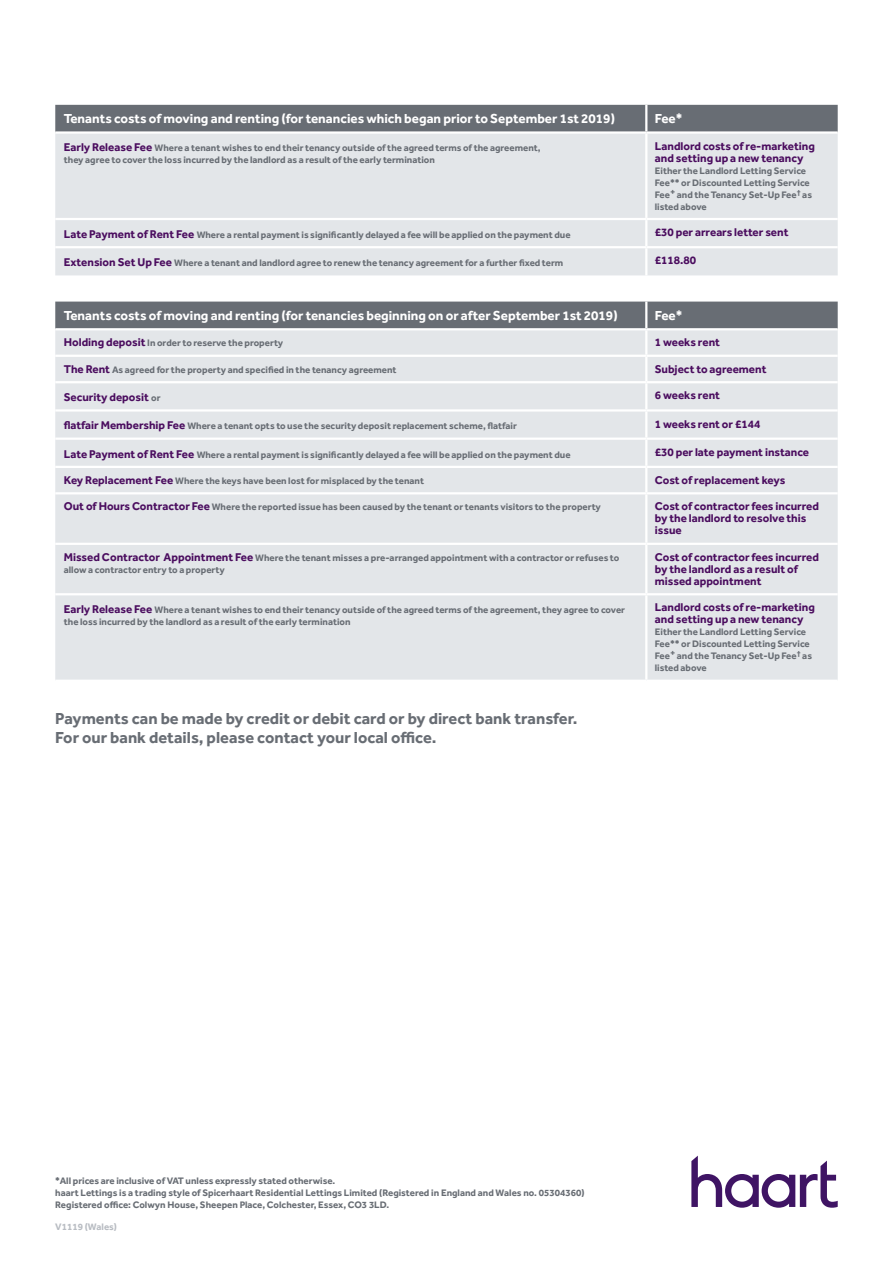
<style>
.page{position:relative;width:893px;height:1263px;background:#fff}
.page>*{position:absolute;margin:0;border:0;box-sizing:border-box;transform-origin:0 0}
.t1{font:700 16.5px/19.8px "Effra";color:#686d74}
.t2{font:700 13.5px "Effra";color:#fff}
.t3{font:700 11.7px/12px "Effra";color:#4b0d5f}
.t4{font:700 9.75px/12px "Effra";color:#686d74}
.t5{font:700 9.75px "Effra";color:#b8bcc2}
.s1{font-size:11.7px;color:#4b0d5f}
.s2{font-size:9.75px;color:#686d74}
</style>
<div class="page">
<div style="left:55px;top:302px;width:783px;height:26px;background:#686d74"></div>
<div style="left:55px;top:330px;width:783px;height:350px;background:#e3e6e9"></div>
<hr style="left:55px;top:355px;width:591px;height:2px;background:#fff">
<hr style="left:646px;top:355px;width:192px;height:2px;background:#fff">
<hr style="left:55px;top:381px;width:591px;height:2px;background:#fff">
<hr style="left:646px;top:381px;width:192px;height:2px;background:#fff">
<hr style="left:55px;top:409px;width:591px;height:3px;background:#fff">
<hr style="left:646px;top:409px;width:192px;height:3px;background:#fff">
<hr style="left:55px;top:437px;width:591px;height:3px;background:#fff">
<hr style="left:646px;top:437px;width:192px;height:3px;background:#fff">
<hr style="left:55px;top:466px;width:591px;height:2px;background:#fff">
<hr style="left:646px;top:466px;width:192px;height:2px;background:#fff">
<hr style="left:55px;top:492px;width:591px;height:2px;background:#fff">
<hr style="left:646px;top:492px;width:192px;height:2px;background:#fff">
<hr style="left:55px;top:543px;width:591px;height:2px;background:#fff">
<hr style="left:646px;top:543px;width:192px;height:2px;background:#fff">
<hr style="left:55px;top:593px;width:591px;height:2px;background:#fff">
<hr style="left:646px;top:593px;width:192px;height:2px;background:#fff">
<hr style="left:645px;top:302px;width:2px;height:26px;background:#fff">
<hr style="left:645px;top:330px;width:2px;height:25px;background:#fff">
<hr style="left:645px;top:357px;width:2px;height:24px;background:#fff">
<hr style="left:645px;top:383px;width:2px;height:26px;background:#fff">
<hr style="left:645px;top:412px;width:2px;height:25px;background:#fff">
<hr style="left:645px;top:440px;width:2px;height:26px;background:#fff">
<hr style="left:645px;top:468px;width:2px;height:24px;background:#fff">
<hr style="left:645px;top:494px;width:2px;height:49px;background:#fff">
<hr style="left:645px;top:545px;width:2px;height:48px;background:#fff">
<hr style="left:645px;top:595px;width:2px;height:85px;background:#fff">
<div style="left:55px;top:105px;width:783px;height:26px;background:#686d74"></div>
<div style="left:55px;top:134px;width:783px;height:141px;background:#e3e6e9"></div>
<hr style="left:55px;top:218px;width:591px;height:2px;background:#fff">
<hr style="left:646px;top:218px;width:192px;height:2px;background:#fff">
<hr style="left:55px;top:246px;width:591px;height:2px;background:#fff">
<hr style="left:646px;top:246px;width:192px;height:2px;background:#fff">
<hr style="left:645px;top:105px;width:2px;height:26px;background:#fff">
<hr style="left:645px;top:134px;width:2px;height:84px;background:#fff">
<hr style="left:645px;top:220px;width:2px;height:26px;background:#fff">
<hr style="left:645px;top:248px;width:2px;height:27px;background:#fff">
<svg style="left:691px;top:1155px;width:147px;height:53px"></svg>
<h2 class="t2" style="left:64px;top:110px;width:553px">Tenants costs of moving and renting (for tenancies which began prior to September 1st 2019)</h2>
<h2 class="t2" style="left:655px;top:110px;width:29px">Fee*</h2>
<p class="t4" style="left:64px;top:142px;width:478px"><span class="s1">Early Release Fee</span> Where a tenant wishes to end their tenancy outside of the agreed terms of the agreement, they agree to cover the loss incurred by the landlord as a result of the early termination</p>
<p class="t3" style="left:655px;top:139px;width:162px">Landlord costs of re-marketing and setting up a new tenancy</p>
<p class="t4" style="left:655px;top:164px;width:159px">Either the Landlord Letting Service<br>Fee** or Discounted Letting Service<br>Fee+ and the Tenancy Set-Up Fee<sup>†</sup> as listed above</p>
<p class="t4" style="left:64px;top:228px;width:508px"><span class="s1">Late Payment of Rent Fee</span> Where a rental payment is significantly delayed a fee will be applied on the payment due</p>
<p class="t3" style="left:655px;top:226px;width:135px">£30 per arrears letter sent</p>
<p class="t4" style="left:64px;top:257px;width:501px"><span class="s1">Extension Set Up Fee</span> Where a tenant and landlord agree to renew the tenancy agreement for a further fixed term</p>
<p class="t3" style="left:655px;top:254px;width:43px">£118.80</p>
<h2 class="t2" style="left:64px;top:307px;width:555px">Tenants costs of moving and renting (for tenancies beginning on or after September 1st 2019)</h2>
<h2 class="t2" style="left:655px;top:307px;width:29px">Fee*</h2>
<p class="t4" style="left:64px;top:337px;width:221px"><span class="s1">Holding deposit</span> In order to reserve the property</p>
<p class="t3" style="left:655px;top:336px;width:67px">1 weeks rent</p>
<p class="t4" style="left:64px;top:363px;width:334px"><span class="s1">The Rent</span> As agreed for the property and specified in the tenancy agreement</p>
<p class="t3" style="left:655px;top:363px;width:113px">Subject to agreement</p>
<p class="t3" style="left:64px;top:391px;width:98px">Security deposit <span class="s2">or</span></p>
<p class="t3" style="left:655px;top:389px;width:67px">6 weeks rent</p>
<p class="t4" style="left:64px;top:420px;width:455px"><span class="s1">flatfair Membership Fee</span> Where a tenant opts to use the security deposit replacement scheme, flatfair</p>
<p class="t3" style="left:655px;top:417px;width:107px">1 weeks rent or £144</p>
<p class="t4" style="left:64px;top:448px;width:508px"><span class="s1">Late Payment of Rent Fee</span> Where a rental payment is significantly delayed a fee will be applied on the payment due</p>
<p class="t3" style="left:655px;top:446px;width:156px">£30 per late payment instance</p>
<p class="t4" style="left:64px;top:474px;width:362px"><span class="s1">Key Replacement Fee</span> Where the keys have been lost for misplaced by the tenant</p>
<p class="t3" style="left:655px;top:474px;width:132px">Cost of replacement keys</p>
<p class="t4" style="left:64px;top:501px;width:539px"><span class="s1">Out of Hours Contractor Fee</span> Where the reported issue has been caused by the tenant or tenants visitors to the property</p>
<p class="t3" style="left:655px;top:500px;width:166px">Cost of contractor fees incurred by the landlord to resolve this issue</p>
<p class="t4" style="left:64px;top:551px;width:557px"><span class="s1">Missed Contractor Appointment Fee</span> Where the tenant misses a pre-arranged appointment with a contractor or refuses to allow a contractor entry to a property</p>
<p class="t3" style="left:655px;top:551px;width:166px">Cost of contractor fees incurred by the landlord as a result of missed appointment</p>
<p class="t4" style="left:64px;top:604px;width:563px"><span class="s1">Early Release Fee</span> Where a tenant wishes to end their tenancy outside of the agreed terms of the agreement, they agree to cover the loss incurred by the landlord as a result of the early termination</p>
<p class="t3" style="left:655px;top:601px;width:162px">Landlord costs of re-marketing and setting up a new tenancy</p>
<p class="t4" style="left:655px;top:626px;width:159px">Either the Landlord Letting Service<br>Fee** or Discounted Letting Service<br>Fee+ and the Tenancy Set-Up Fee<sup>†</sup> as listed above</p>
<h1 class="t1" style="left:55px;top:708px;width:524px">Payments can be made by credit or debit card or by direct bank transfer.<br>For our bank details, please contact your local office.</h1>
<p class="t4" style="left:55px;top:1175px;width:531px">*All prices are inclusive of VAT unless expressly stated otherwise.<br>haart Lettings is a trading style of Spicerhaart Residential Lettings Limited (Registered in England and Wales no. 05304360)<br>Registered office: Colwyn House, Sheepen Place, Colchester, Essex, CO3 3LD.</p>
<p class="t5" style="left:55px;top:1220px;width:63px">V1119 (Wales)</p>
</div>
